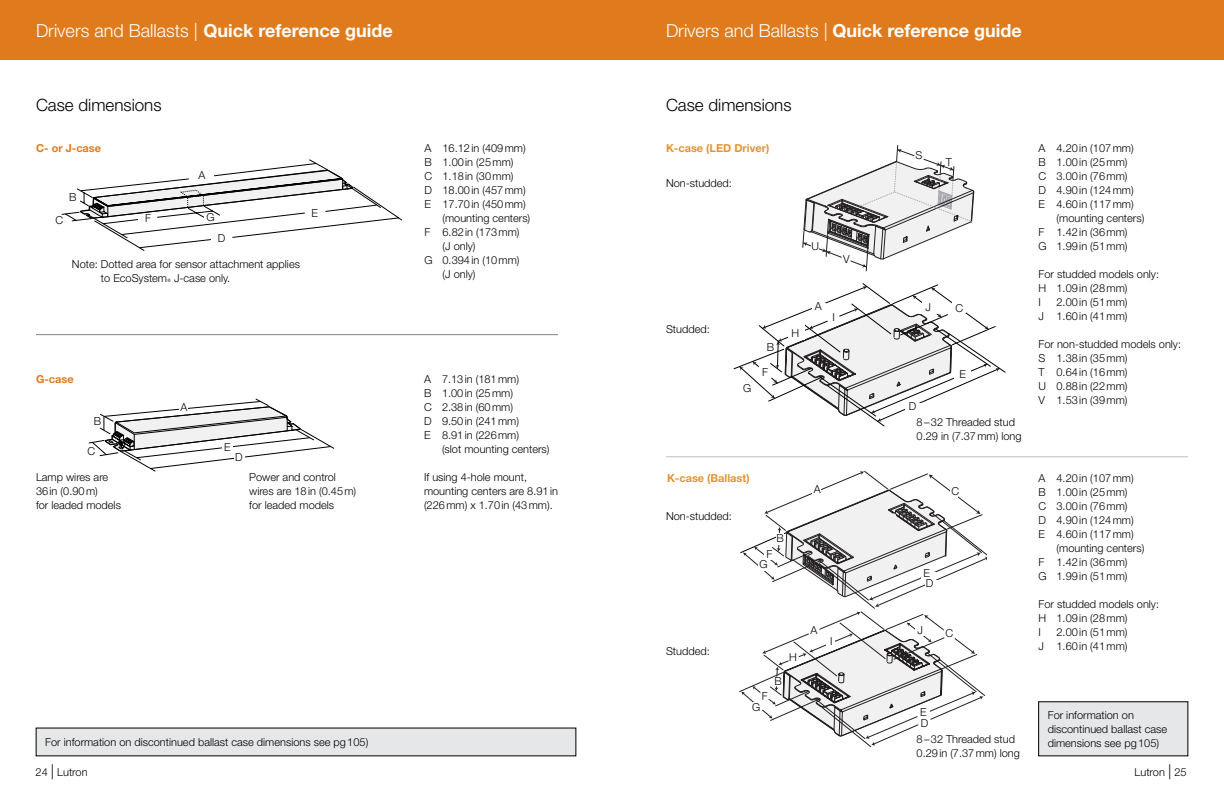
<style>
.page{position:relative;width:1224px;height:792px;background:#fff}
.page>*{position:absolute;margin:0;border:0;box-sizing:border-box;transform-origin:0 0}
.t1{font:300 18px "Helvetica Neue LT Std";color:#fff}
.t2{font:300 17px "Helvetica Neue LT Std";color:#000}
.t3{font:300 11px/14px "Helvetica Neue LT Std";color:#000}
.t4{font:700 11px "Helvetica Neue LT Std";color:#e59334}
.t5{font:700 11px "Helvetica Neue LT Std";color:#df7b1c}
.s1{font-weight:700}
.s2{font-family:"Times";font-weight:400;font-size:5px}
.s3{font-size:15px}
</style>
<div class="page">
<div style="left:0;top:0;width:612px;height:60px;background:#df7b1c"></div>
<div style="left:612px;top:0;width:612px;height:60px;background:#df7b1c"></div>
<hr style="left:36px;top:334px;width:522px;height:1px;background:#808285">
<svg style="left:61px;top:160px;width:341px;height:91px"></svg>
<hr style="left:666px;top:457px;width:522px;height:1px;background:#bcbec0">
<svg style="left:733px;top:283px;width:273px;height:144px"></svg>
<svg style="left:803px;top:145px;width:171px;height:126px"></svg>
<svg style="left:739px;top:471px;width:248px;height:276px"></svg>
<svg style="left:89px;top:399px;width:245px;height:73px"></svg>
<div style="left:234px;top:452px;width:10px;height:11px;background:#fff"></div>
<div style="left:179px;top:403px;width:9px;height:9px;background:#fff"></div>
<div style="left:222px;top:442px;width:11px;height:11px;background:#fff"></div>
<div style="left:36px;top:728px;width:540px;height:28px;background:#e6e7e8"></div>
<div style="left:1039px;top:702px;width:149px;height:54px;background:#e6e7e8"></div>
<h1 class="t1" style="left:36px;top:19px;width:358px">Drivers and Ballasts | <span class="s1">Quick reference guide</span></h1>
<h1 class="t1" style="left:666px;top:19px;width:357px">Drivers and Ballasts | <span class="s1">Quick reference guide</span></h1>
<h2 class="t2" style="left:36px;top:95px;width:127px">Case dimensions</h2>
<p class="t5" style="left:36px;top:141px;width:67px">C- or J-case</p>
<p class="t3" style="left:69px;top:190px;width:9px">B</p>
<p class="t3" style="left:56px;top:213px;width:9px">C</p>
<p class="t3" style="left:199px;top:168px;width:8px">A</p>
<p class="t3" style="left:145px;top:211px;width:7px">F</p>
<p class="t3" style="left:206px;top:210px;width:10px">G</p>
<p class="t3" style="left:218px;top:231px;width:9px">D</p>
<p class="t3" style="left:101px;top:257px;width:201px;text-indent:-29px">Note: Dotted area for sensor attachment applies to EcoSystem<span class="s2">®</span> J-case only.</p>
<p class="t3" style="left:312px;top:206px;width:8px">E</p>
<p class="t5" style="left:36px;top:372px;width:39px">G-case</p>
<p class="t3" style="left:94px;top:414px;width:9px">B</p>
<p class="t3" style="left:88px;top:443px;width:9px">C</p>
<p class="t3" style="left:180px;top:399px;width:8px">A</p>
<p class="t3" style="left:224px;top:440px;width:8px">E</p>
<p class="t3" style="left:235px;top:450px;width:9px">D</p>
<p class="t3" style="left:36px;top:470px;width:86px">Lamp wires are<br>36in (0.90m)<br>for leaded models</p>
<p class="t3" style="left:249px;top:470px;width:109px">Power and control wires are 18in (0.45m) for leaded models</p>
<p class="t3" style="left:424px;top:141px;width:103px">A 16.12in (409mm)</p>
<p class="t3" style="left:424px;top:155px;width:91px">B 1.00in (25mm)</p>
<p class="t3" style="left:424px;top:169px;width:91px">C 1.18in (30mm)</p>
<p class="t3" style="left:424px;top:183px;width:103px">D 18.00in (457mm)</p>
<p class="t3" style="left:424px;top:197px;width:103px">E 17.70in (450mm)</p>
<p class="t3" style="left:442px;top:211px;width:89px">(mounting centers)</p>
<p class="t3" style="left:424px;top:225px;width:97px">F 6.82in (173mm)</p>
<p class="t3" style="left:442px;top:239px;width:35px">(J only)</p>
<p class="t3" style="left:424px;top:253px;width:97px">G 0.394in (10mm)</p>
<p class="t3" style="left:442px;top:267px;width:35px">(J only)</p>
<p class="t3" style="left:424px;top:372px;width:97px">A 7.13in (181mm)</p>
<p class="t3" style="left:424px;top:386px;width:91px">B 1.00in (25mm)</p>
<p class="t3" style="left:424px;top:400px;width:91px">C 2.38in (60mm)</p>
<p class="t3" style="left:424px;top:414px;width:97px">D 9.50in (241mm)</p>
<p class="t3" style="left:424px;top:428px;width:97px">E 8.91in (226mm)</p>
<p class="t3" style="left:442px;top:442px;width:109px">(slot mounting centers)</p>
<p class="t3" style="left:424px;top:470px;width:136px">If using 4-hole mount, mounting centers are 8.91in (226mm) x 1.70in (43mm).</p>
<p class="t3" style="left:45px;top:735px;width:325px">For information on discontinued ballast case dimensions see pg105)</p>
<h2 class="t2" style="left:666px;top:95px;width:127px">Case dimensions</h2>
<p class="t4" style="left:666px;top:141px;width:105px">K-case (LED Driver)</p>
<p class="t3" style="left:1039px;top:141px;width:97px">A 4.20in (107mm)</p>
<p class="t3" style="left:1039px;top:155px;width:91px">B 1.00in (25mm)</p>
<p class="t3" style="left:1039px;top:169px;width:91px">C 3.00in (76mm)</p>
<p class="t3" style="left:1039px;top:183px;width:97px">D 4.90in (124mm)</p>
<p class="t3" style="left:1039px;top:197px;width:97px">E 4.60in (117mm)</p>
<p class="t3" style="left:1057px;top:211px;width:89px">(mounting centers)</p>
<p class="t3" style="left:1039px;top:225px;width:91px">F 1.42in (36mm)</p>
<p class="t3" style="left:1039px;top:239px;width:91px">G 1.99in (51mm)</p>
<p class="t3" style="left:1039px;top:267px;width:122px">For studded models only:<br>H 1.09in (28mm)<br>I</p>
<p class="t3" style="left:915px;top:148px;width:8px">S</p>
<p class="t3" style="left:946px;top:155px;width:8px">T</p>
<p class="t3" style="left:666px;top:176px;width:68px">Non-studded:</p>
<p class="t3" style="left:811px;top:238px;width:9px">U</p>
<p class="t3" style="left:843px;top:251px;width:8px">V</p>
<p class="t3" style="left:1039px;top:295px;width:91px;text-align:right">2.00in (51mm)<br>J 1.60in (41mm)</p>
<p class="t3" style="left:1039px;top:337px;width:144px">For non-studded models only:<br>S 1.38in (35mm)<br>T 0.64in (16mm)<br>U 0.88in (22mm)<br>V 1.53in (39mm)</p>
<p class="t3" style="left:815px;top:298px;width:8px">A</p>
<p class="t3" style="left:926px;top:300px;width:7px">J</p>
<p class="t3" style="left:955px;top:301px;width:9px">C</p>
<p class="t3" style="left:833px;top:310px;width:4px">I</p>
<p class="t3" style="left:666px;top:322px;width:45px">Studded:</p>
<p class="t3" style="left:791px;top:326px;width:9px">H</p>
<p class="t3" style="left:767px;top:339px;width:9px">B</p>
<p class="t3" style="left:762px;top:365px;width:7px">F</p>
<p class="t3" style="left:960px;top:367px;width:8px">E</p>
<p class="t3" style="left:743px;top:380px;width:10px">G</p>
<p class="t3" style="left:909px;top:399px;width:9px">D</p>
<p class="t4" style="left:667px;top:472px;width:84px">K-case (Ballast)</p>
<p class="t3" style="left:666px;top:509px;width:68px">Non-studded:</p>
<p class="t3" style="left:777px;top:531px;width:9px">B</p>
<p class="t3" style="left:760px;top:548px;width:14px;line-height:10.5px;text-indent:7px">F<br>G</p>
<p class="t3" style="left:917px;top:415px;width:107px">8–32 Threaded stud<br>0.29 in (7.37mm) long</p>
<p class="t3" style="left:814px;top:482px;width:8px">A</p>
<p class="t3" style="left:951px;top:484px;width:9px">C</p>
<p class="t3" style="left:924px;top:568px;width:12px;line-height:9.9px">E<br>D</p>
<p class="t3" style="left:666px;top:644px;width:45px">Studded:</p>
<p class="t3" style="left:774px;top:674px;width:9px">B</p>
<p class="t3" style="left:762px;top:689px;width:7px">F</p>
<p class="t3" style="left:752px;top:700px;width:10px">G</p>
<p class="t3" style="left:789px;top:650px;width:9px">H</p>
<p class="t3" style="left:811px;top:622px;width:8px">A</p>
<p class="t3" style="left:946px;top:626px;width:9px">C</p>
<p class="t3" style="left:917px;top:623px;width:7px">J</p>
<p class="t3" style="left:830px;top:634px;width:4px">I</p>
<p class="t3" style="left:920px;top:707px;width:10px;line-height:10.8px">E<br>D</p>
<p class="t3" style="left:917px;top:732px;width:105px">8–32 Threaded stud<br>0.29in (7.37mm) long</p>
<p class="t3" style="left:1039px;top:471px;width:97px">A 4.20in (107mm)</p>
<p class="t3" style="left:1039px;top:485px;width:91px">B 1.00in (25mm)</p>
<p class="t3" style="left:1039px;top:499px;width:91px">C 3.00in (76mm)</p>
<p class="t3" style="left:1039px;top:513px;width:97px">D 4.90in (124mm)</p>
<p class="t3" style="left:1039px;top:527px;width:97px">E 4.60in (117mm)</p>
<p class="t3" style="left:1057px;top:541px;width:89px">(mounting centers)</p>
<p class="t3" style="left:1039px;top:555px;width:91px">F 1.42in (36mm)</p>
<p class="t3" style="left:1039px;top:569px;width:91px">G 1.99in (51mm)</p>
<p class="t3" style="left:1039px;top:597px;width:122px">For studded models only:<br>H 1.09in (28mm)<br>I</p>
<p class="t3" style="left:1039px;top:625px;width:91px;text-align:right">2.00in (51mm)<br>J 1.60in (41mm)</p>
<p class="t3" style="left:1048px;top:708px;width:121px">For information on discontinued ballast case dimensions see pg105)</p>
<p class="t3" style="left:36px;top:765px;width:54px">24 <span class="s3">|</span> Lutron</p>
<p class="t3" style="left:1135px;top:765px;width:54px">Lutron <span class="s3">|</span> 25</p>
</div>
